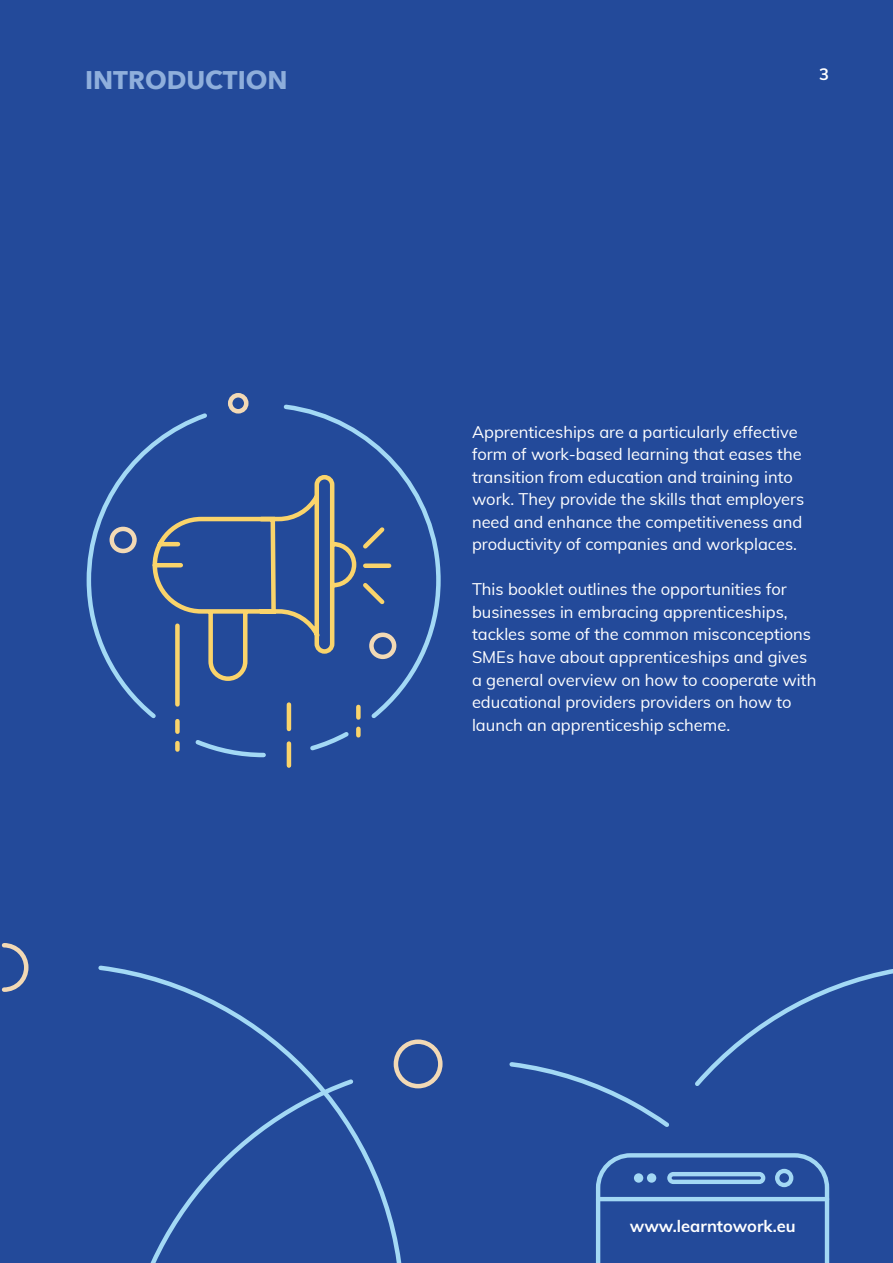
<style>
.page{position:relative;width:893px;height:1263px;background:#234a9a}
.page>*{position:absolute;margin:0;border:0;box-sizing:border-box;transform-origin:0 0}
.t1{font:700 25.5px "Avenir Next";color:#8fafdc}
.t2{font:16.5px/22.5px "Muli";color:#fff}
.t3{font:700 16.5px "Muli";color:#fff}
.s1{color:#8eaedb}
</style>
<div class="page">
<svg style="left:98px;top:965px;width:309px;height:94px"></svg>
<svg style="left:1px;top:943px;width:28px;height:49px"></svg>
<svg style="left:150px;top:1059px;width:458px;height:204px"></svg>
<div style="left:394px;top:1039px;width:49px;height:49px;border:4px solid #f2d9b5;border-radius:50%"></div>
<svg style="left:608px;top:969px;width:285px;height:294px"></svg>
<svg style="left:86px;top:402px;width:355px;height:357px"></svg>
<div style="left:228px;top:393px;width:20px;height:21px;border:4px solid #f2d9b5;border-radius:50%"></div>
<div style="left:175px;top:721px;width:5px;height:11px;background:#fad46b"></div>
<svg style="left:175px;top:743px;width:5px;height:6px"></svg>
<div style="left:356px;top:707px;width:5px;height:10px;background:#fad46b"></div>
<svg style="left:356px;top:729px;width:5px;height:6px"></svg>
<div style="left:175px;top:626px;width:5px;height:78px;background:#fad46b"></div>
<hr style="left:287px;top:704px;width:4px;height:25px;background:#fad46b">
<hr style="left:287px;top:743px;width:4px;height:23px;background:#fad46b">
<svg style="left:107px;top:524px;width:292px;height:137px"></svg>
<svg style="left:150px;top:477px;width:244px;height:206px"></svg>
<svg style="left:596px;top:1153px;width:233px;height:110px"></svg>
<div style="left:647px;top:1173px;width:9px;height:10px;background:#a3d8f4;border-radius:50%"></div>
<div style="left:634px;top:1173px;width:9px;height:10px;background:#a3d8f4;border-radius:50%"></div>
<h1 class="t1" style="left:85px;top:58px;width:204px">INTRODUC<span class="s1">TION</span></h1>
<p class="t3" style="left:819px;top:62px;width:11px">3</p>
<p class="t2" style="left:472px;top:420px;width:334px">Apprenticeships are a particularly effective form of work-based learning that eases the transition from education and training into work. They provide the skills that employers need and enhance the competitiveness and productivity of companies and workplaces.</p>
<p class="t2" style="left:472px;top:577px;width:346px">This booklet outlines the opportunities for businesses in embracing apprenticeships, tackles some of the common misconceptions SMEs have about apprenticeships and gives a general overview on how to cooperate with educational providers providers on how to launch an apprenticeship scheme.</p>
<p class="t3" style="left:630px;top:1214px;width:167px">www.learntowork.eu</p>
</div>
